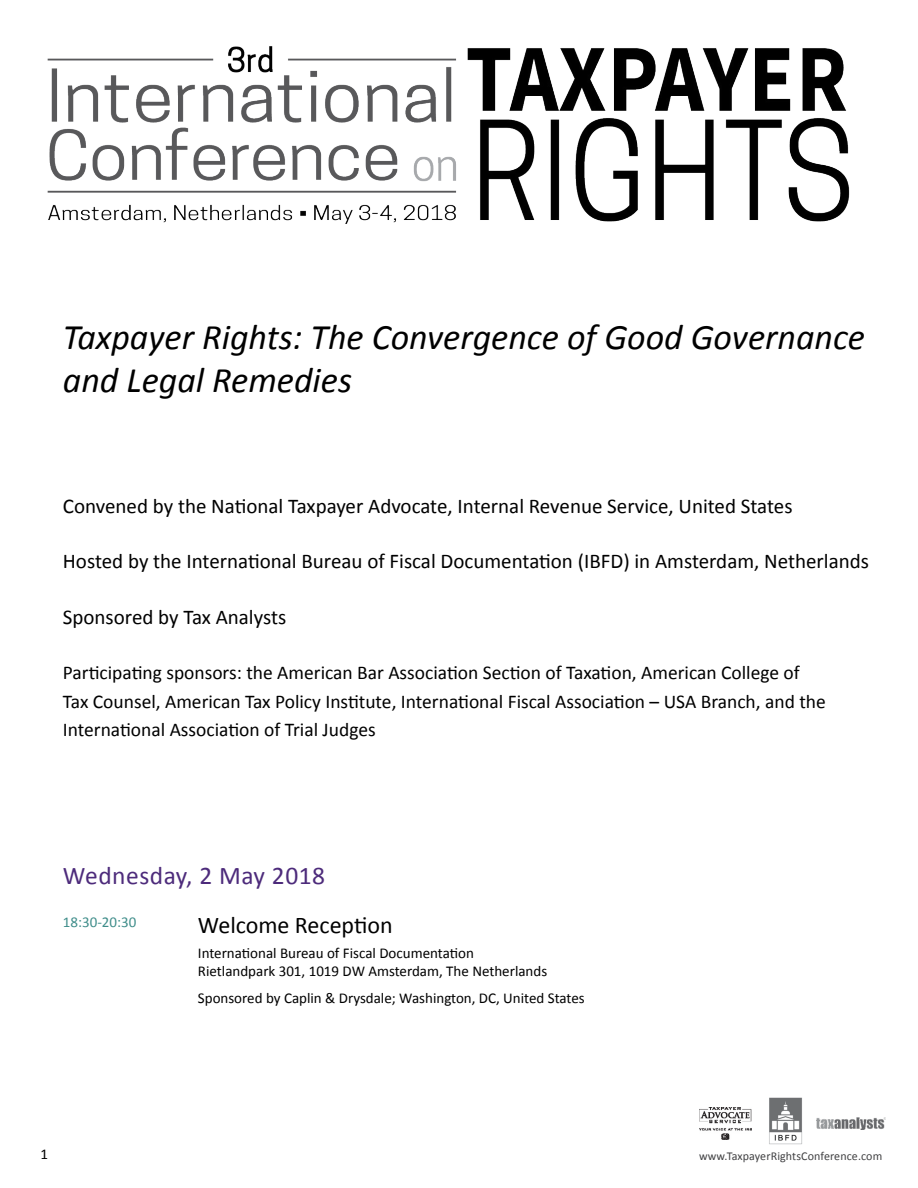
<style>
.page{position:relative;width:918px;height:1188px;background:#fff}
.page>*{position:absolute;margin:0;border:0;box-sizing:border-box;transform-origin:0 0}
.t1{font:italic 36px/43.2px "Calibri";color:#000}
.t2{font:25.5px "Calibri";letter-spacing:.02em;color:#4d2b7b}
.t3{font:24px "Calibri";color:#000}
.t4{font:21px "Calibri";color:#000}
.t5{font:19.5px/28.5px "Calibri";color:#000}
.t6{font:15px/18px "Calibri";color:#000}
.t7{font:15px "Calibri";color:#3f8d8a}
.t8{font:12px "Calibri";letter-spacing:.01em;color:#414143}
</style>
<div class="page">
<img style="left:700px;top:1107px;width:52px;height:33px">
<img style="left:47px;top:46px;width:803px;height:178px">
<img style="left:769px;top:1097px;width:33px;height:48px">
<img style="left:816px;top:1117px;width:70px;height:13px">
<h1 class="t1" style="left:63px;top:314px;width:804px">Taxpayer Rights: The Convergence of Good Governance and Legal Remedies</h1>
<p class="t4" style="left:63px;top:492px;width:731px">Convened by the National Taxpayer Advocate, Internal Revenue Service, United States</p>
<p class="t4" style="left:63px;top:548px;width:808px">Hosted by the International Bureau of Fiscal Documentation (IBFD) in Amsterdam, Netherlands</p>
<p class="t4" style="left:63px;top:603px;width:225px">Sponsored by Tax Analysts</p>
<p class="t5" style="left:63px;top:658px;width:764px">Participating sponsors: the American Bar Association Section of Taxation, American College of<br>Tax Counsel, American Tax Policy Institute, International Fiscal Association – USA Branch, and the<br>International Association of Trial Judges</p>
<h2 class="t2" style="left:63px;top:860px;width:264px">Wednesday, 2 May 2018</h2>
<p class="t7" style="left:63px;top:912px;width:75px">18:30-20:30</p>
<p class="t3" style="left:198px;top:910px;width:196px">Welcome Reception</p>
<p class="t6" style="left:198px;top:944px;width:351px">International Bureau of Fiscal Documentation<br>Rietlandpark 301, 1019 DW Amsterdam, The Netherlands</p>
<p class="t6" style="left:198px;top:989px;width:388px">Sponsored by Caplin &amp; Drysdale; Washington, DC, United States</p>
<p class="t6" style="left:40px;top:1145px;width:9px">1</p>
<p class="t8" style="left:699px;top:1148px;width:185px">www.TaxpayerRightsConference.com</p>
</div>
